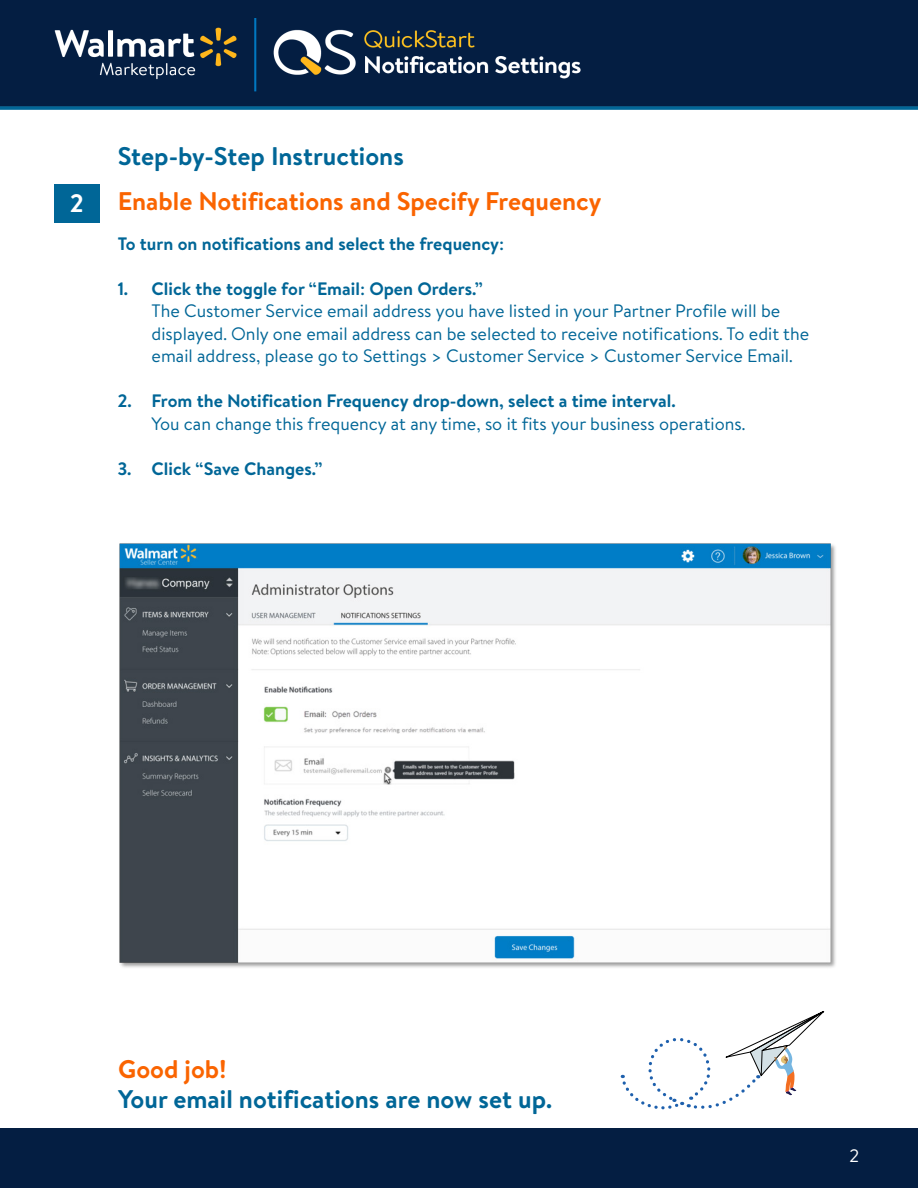
<style>
.page{position:relative;width:918px;height:1188px;background:#fff}
.page>*{position:absolute;margin:0;border:0;box-sizing:border-box;transform-origin:0 0}
.t1{font:700 25.5px "Bogle";color:#006697}
.t2{font:700 25.5px "Bogle";color:#fa6400}
.t3{font:700 25.2px "Bogle";color:#fff}
.t4{font:18px/22.5px "Bogle";color:#006697}
.t5{font:700 18px "Bogle";color:#006697}
.t6{font:18px "Bogle";color:#fff}
</style>
<div class="page">
<img style="left:0;top:1px;width:918px;height:108px">
<div style="left:0;top:1128px;width:918px;height:60px;background:#041e42"></div>
<div style="left:54px;top:184px;width:46px;height:39px;background:#006697"></div>
<img style="left:119px;top:543px;width:717px;height:425px">
<svg style="left:620px;top:1011px;width:205px;height:99px"></svg>
<h1 class="t1" style="left:118px;top:138px;width:288px">Step-by-Step Instructions</h1>
<h2 class="t3" style="left:70px;top:185px;width:15px">2</h2>
<h1 class="t2" style="left:118px;top:183px;width:485px">Enable Notifications and Specify Frequency</h1>
<p class="t5" style="left:118px;top:231px;width:388px">To turn on notifications and select the frequency:</p>
<p class="t5" style="left:118px;top:276px;width:367px">1. Click the toggle for “Email: Open Orders.”</p>
<p class="t4" style="left:152px;top:299px;width:659px">The Customer Service email address you have listed in your Partner Profile will be displayed. Only one email address can be selected to receive notifications. To edit the email address, please go to Settings &gt; Customer Service &gt; Customer Service Email.</p>
<p class="t5" style="left:118px;top:388px;width:559px">2. From the Notification Frequency drop-down, select a time interval.</p>
<p class="t4" style="left:152px;top:412px;width:595px">You can change this frequency at any time, so it fits your business operations.</p>
<p class="t5" style="left:118px;top:456px;width:206px">3. Click “Save Changes.”</p>
<h1 class="t2" style="left:118px;top:1051px;width:110px">Good job!</h1>
<h1 class="t1" style="left:118px;top:1081px;width:436px">Your email notifications are now set up.</h1>
<p class="t6" style="left:849px;top:1144px;width:11px">2</p>
</div>
